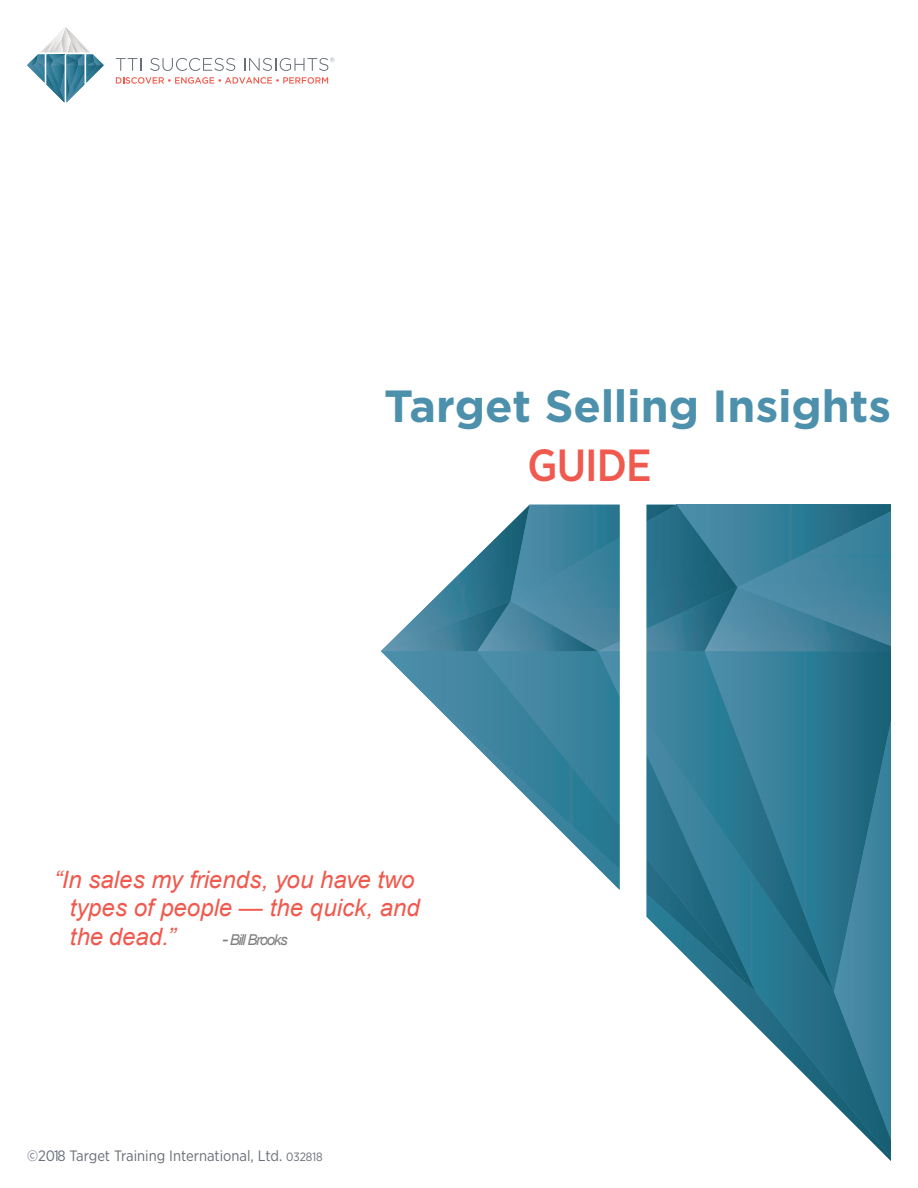
<style>
.page{position:relative;width:918px;height:1188px;background:#fff}
.page>*{position:absolute;margin:0;border:0;box-sizing:border-box;transform-origin:0 0}
.TTI_Report{font:700 45px "Gotham";letter-spacing:-.005em;color:#4c90ac}
.Debriefing_Guide{font:500 45px "Gotham Narrow";letter-spacing:-.02em;color:#f0594d}
.Cover_Quote{font:italic 24px/28.3px "Arial";color:#f0594d}
.Folio{font:15px "Gotham Narrow";color:#696f78}
.Cover_Quote-2{font:italic 15px "Arial";letter-spacing:-.09em;color:#808080}
.s1{font-style:normal;font-size:18px}
.s2{font-size:12px}
</style>
<div class="page">
<img style="left:432px;top:524px;width:78px;height:77px">
<img style="left:530px;top:505px;width:90px;height:33px">
<img style="left:381px;top:651px;width:239px;height:239px">
<img style="left:722px;top:992px;width:169px;height:166px">
<img style="left:478px;top:651px;width:142px;height:174px">
<img style="left:647px;top:651px;width:58px;height:324px">
<img style="left:598px;top:651px;width:22px;height:31px">
<img style="left:705px;top:646px;width:186px;height:346px">
<img style="left:834px;top:721px;width:57px;height:418px">
<img style="left:381px;top:601px;width:97px;height:50px">
<img style="left:478px;top:601px;width:32px;height:50px">
<img style="left:510px;top:505px;width:20px;height:33px">
<img style="left:510px;top:538px;width:110px;height:113px">
<img style="left:647px;top:505px;width:30px;height:82px">
<img style="left:647px;top:587px;width:91px;height:64px">
<img style="left:738px;top:505px;width:153px;height:6px">
<img style="left:677px;top:505px;width:61px;height:82px">
<img style="left:738px;top:511px;width:153px;height:135px">
<svg style="left:116px;top:58px;width:26px;height:13px"></svg>
<svg style="left:150px;top:58px;width:85px;height:13px"></svg>
<svg style="left:244px;top:58px;width:91px;height:13px"></svg>
<svg style="left:27px;top:27px;width:77px;height:76px"></svg>
<img style="left:41px;top:40px;width:14px;height:12px">
<svg style="left:116px;top:77px;width:212px;height:7px"></svg>
<p class="TTI_Report" style="left:384px;top:377px;width:508px">Target Selling Insights</p>
<p class="Debriefing_Guide" style="left:527px;top:437px;width:126px">GUIDE</p>
<p class="Cover_Quote" style="left:70px;top:866px;width:352px;text-indent:-16px">“In sales my friends, you have two types of people — the quick, and the dead.”</p>
<p class="Cover_Quote-2" style="left:222px;top:930px;width:67px"><span class="s1">-</span> Bill Brooks</p>
<p class="Folio" style="left:27px;top:1146px;width:297px">©2018 Target Training International, Ltd. <span class="s2">032818</span></p>
</div>
